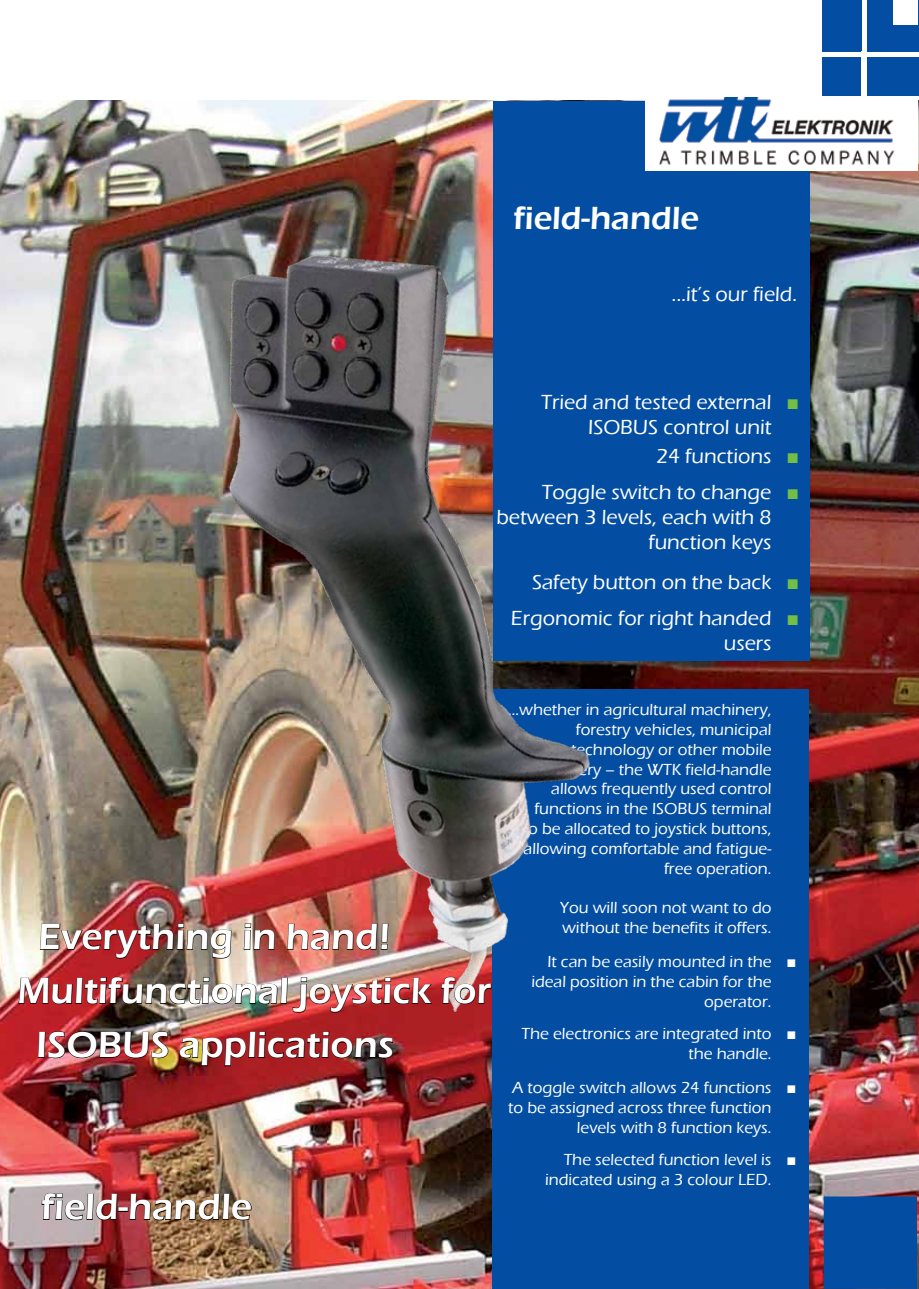
<style>
.page{position:relative;width:919px;height:1289px;background:#fff}
.page>*{position:absolute;margin:0;border:0;box-sizing:border-box;transform-origin:0 0}
.t1{font:600 37.5px/54px "Eras ITC";color:#fff}
.t2{font:600 33px "Eras ITC";color:#fff}
.t3{font:500 21px/25.2px "Eras ITC";color:#fff;text-align:right}
.t4{font:700 21px/36px "Arial";color:#72bf44}
.t5{font:500 16.5px/19.8px "Eras ITC";color:#fff;text-align:right}
.t6{font:700 16.5px "Arial";color:#fff}
</style>
<div class="page">
<img style="left:0;top:101px;width:918px;height:1187px">
<div style="left:492px;top:689px;width:316px;height:599px;background:#034ea2"></div>
<div style="left:493px;top:101px;width:316px;height:559px;background:#034ea2"></div>
<img style="left:41px;top:1175px;width:211px;height:65px">
<img style="left:161px;top:212px;width:524px;height:809px">
<svg style="left:441px;top:976px;width:50px;height:28px"></svg>
<img style="left:18px;top:905px;width:414px;height:169px">
<div style="left:823px;top:1196px;width:93px;height:92px;background:#034ea2"></div>
<div style="left:645px;top:97px;width:273px;height:74px;background:#fff"></div>
<div style="left:822px;top:0;width:39px;height:51px;background:#034ea2"></div>
<div style="left:866px;top:0;width:52px;height:51px;background:#034ea2"></div>
<div style="left:822px;top:57px;width:39px;height:39px;background:#034ea2"></div>
<div style="left:866px;top:57px;width:51px;height:39px;background:#034ea2"></div>
<div style="left:893px;top:0;width:24px;height:25px;background:#fff"></div>
<img style="left:659px;top:98px;width:235px;height:67px">
<h2 class="t2" style="left:513px;top:199px;width:187px">field-handle</h2>
<p class="t3" style="left:672px;top:281px;width:127px">...it’s our field.</p>
<p class="t3" style="left:541px;top:389px;width:232px">Tried and tested external<br>ISOBUS control unit</p>
<p class="t3" style="left:541px;top:438px;width:231px;line-height:36px">24 functions<br>Toggle switch to change</p>
<p class="t3" style="left:496px;top:505px;width:276px">between 3 levels, each with 8 function keys</p>
<p class="t3" style="left:511px;top:564px;width:262px;line-height:36px">Safety button on the back<br>Ergonomic for right handed</p>
<p class="t3" style="left:723px;top:631px;width:49px">users</p>
<p class="t4" style="left:786px;top:384px;width:14px">■</p>
<p class="t4" style="left:786px;top:438px;width:14px">■ ■</p>
<p class="t4" style="left:786px;top:564px;width:14px">■ ■</p>
<h1 class="t1" style="left:38px;top:910px;width:353px">Everything in hand!</h1>
<h1 class="t1" style="left:36px;top:964px;width:456px;text-indent:-19px">Multifunctional joystick for<br>ISOBUS applications</h1>
<h1 class="t1" style="left:41px;top:1180px;width:212px">field-handle</h1>
<p class="t5" style="left:508px;top:700px;width:265px">...whether in agricultural machinery, forestry vehicles, municipal technology or other mobile machinery – the WTK field-handle allows frequently used control functions in the ISOBUS terminal<br>to be allocated to joystick buttons, allowing comfortable and fatigue&shy;free operation.</p>
<p class="t5" style="left:560px;top:898px;width:213px;text-align:left">You will soon not want to do without the benefits it offers.</p>
<p class="t5" style="left:531px;top:952px;width:242px">It can be easily mounted in the ideal position in the cabin for the operator.</p>
<p class="t5" style="left:521px;top:1024px;width:251px">The electronics are integrated into the handle.</p>
<p class="t5" style="left:508px;top:1078px;width:265px">A toggle switch allows 24 functions to be assigned across three function levels with 8 function keys.</p>
<p class="t5" style="left:545px;top:1150px;width:228px">The selected function level is indicated using a 3 colour LED.</p>
<p class="t6" style="left:786px;top:949px;width:11px">■</p>
<p class="t6" style="left:786px;top:1021px;width:11px">■</p>
<p class="t6" style="left:786px;top:1075px;width:11px">■</p>
<p class="t6" style="left:786px;top:1147px;width:11px">■</p>
</div>
